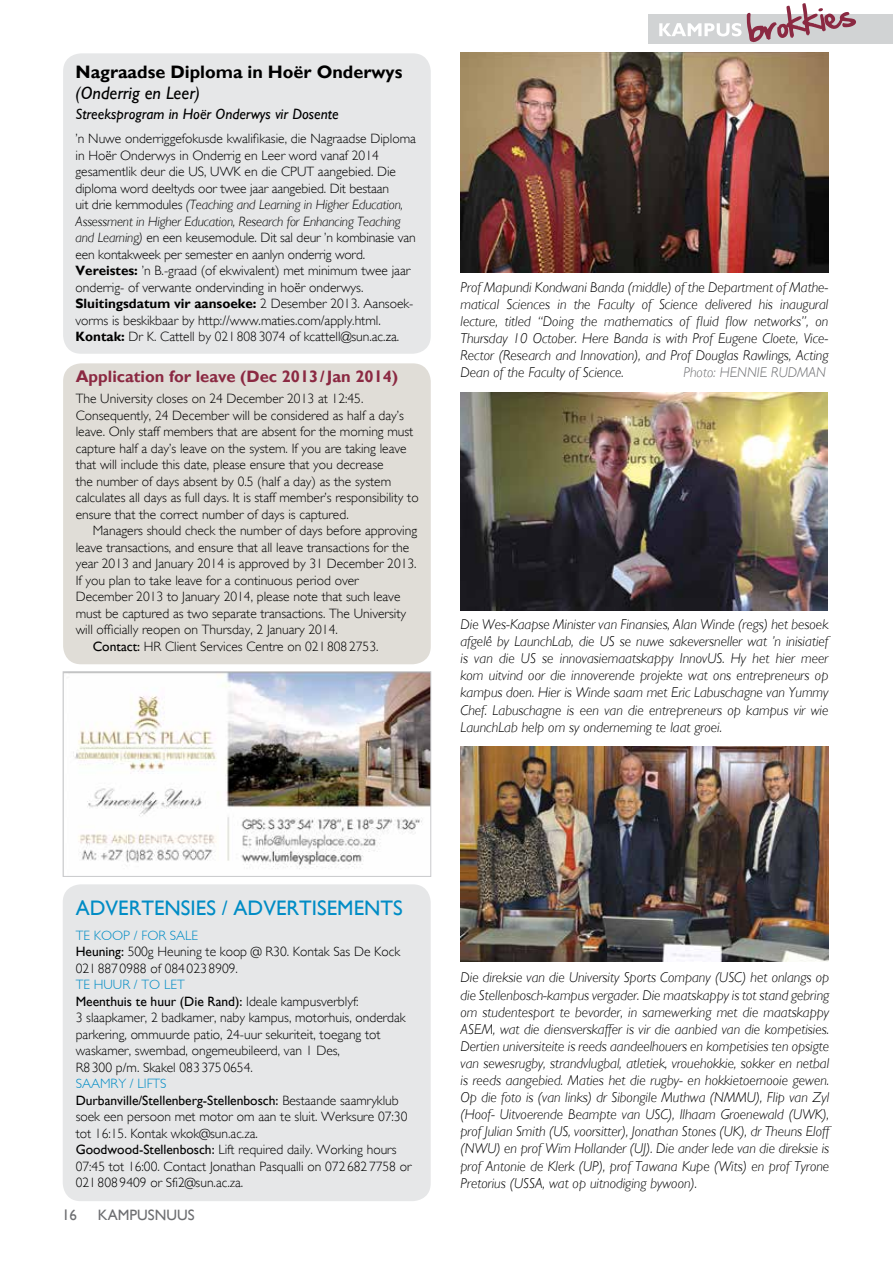
<style>
.page{position:relative;width:893px;height:1263px;background:#fff}
.page>*{position:absolute;margin:0;border:0;box-sizing:border-box;transform-origin:0 0}
.t1{font:21px "Gill Sans";color:#008cc5}
.t2{font:700 18px "Gill Sans";color:#000}
.t3{font:italic 18px "Gill Sans";color:#000}
.t4{font:700 16.5px "Gill Sans";color:#8b2942}
.t5{font:italic 15px "Gill Sans";color:#000}
.t6{font:15px "Gill Sans";color:#6d6e71}
.t7{font:italic 300 14.25px/17.1px "Gill Sans";color:#000;text-align:justify}
.t8{font:italic 300 14.25px "Gill Sans";color:#6d6e71}
.t9{font:300 13.5px/16.5px "Gill Sans";color:#000}
.t10{font:300 13.5px/16.5px "Gill Sans";color:#000}
.s1{font-style:italic}
.s2{font-weight:700}
.s3{font-weight:400}
.s4{color:#008cc5}
</style>
<div class="page">
<div style="left:63px;top:363px;width:368px;height:301px;background:#e0ddd7;border-radius:18px"></div>
<div style="left:63px;top:53px;width:368px;height:301px;background:#e6e7e8;border-radius:18px"></div>
<div style="left:63px;top:884px;width:368px;height:317px;background:#e6e7e8;border-radius:18px"></div>
<div style="left:648px;top:14px;width:244px;height:30px;background:#d1d3d4"></div>
<svg style="left:659px;top:3px;width:197px;height:39px"></svg>
<img style="left:65px;top:673px;width:364px;height:196px">
<div style="left:63px;top:671px;width:368px;height:206px;border:1px solid #c9cacc"></div>
<img style="left:460px;top:52px;width:368px;height:221px">
<img style="left:460px;top:392px;width:367px;height:218px">
<img style="left:460px;top:746px;width:368px;height:215px">
<h2 class="t2" style="left:75px;top:61px;width:328px">Nagraadse Diploma in Hoër Onderwys</h2>
<h2 class="t3" style="left:75px;top:82px;width:126px">(Onderrig en Leer)</h2>
<p class="t5" style="left:75px;top:105px;width:264px">Streeksprogram in Hoër Onderwys vir Dosente</p>
<p class="t9" style="left:75px;top:130px;width:342px">’n Nuwe onderriggefokusde kwalifikasie, die Nagraadse Diploma in Hoër Onderwys in Onderrig en Leer word vanaf 2014 gesamentlik deur die US, UWK en die CPUT aangebied. Die diploma word deeltyds oor twee jaar aangebied. Dit bestaan<br>uit drie kernmodules <span class="s1">(Teaching and Learning in Higher Education, Assessment in Higher Education, Research for Enhancing Teaching and Learning)</span> en een keusemodule. Dit sal deur ’n kombinasie van een kontakweek per semester en aanlyn onderrig word.<br><span class="s2">Vereistes:</span> ’n B.-graad (of ekwivalent) met minimum twee jaar onderrig- of verwante ondervinding in hoër onderwys. <span class="s2">sluitingsdatum vir aansoeke:</span> 2 Desember 2013. Aansoek&shy;vorms is beskikbaar by http://www.maties.com/apply.html.<br><span class="s2">Kontak:</span> Dr K. Cattell by 0218083074 of kcattell@sun.ac.za.</p>
<p class="t4" style="left:76px;top:367px;width:324px">application for leave (Dec 2013/Jan 2014)</p>
<p class="t9" style="left:76px;top:390px;width:344px">The University closes on 24 December 2013 at 12:45.<br>Consequently, 24 December will be considered as half a day’s leave. Only staff members that are absent for the morning must capture half a day’s leave on the system. If you are taking leave that will include this date, please ensure that you decrease<br>the number of days absent by 0.5 (half a day) as the system calculates all days as full days. It is staff member’s responsibility to ensure that the correct number of days is captured.</p>
<p class="t9" style="left:93px;top:522px;width:326px">Managers should check the number of days before approving</p>
<p class="t9" style="left:76px;top:539px;width:335px">leave transactions, and ensure that all leave transactions for the</p>
<p class="t9" style="left:76px;top:555px;width:342px">year 2013 and January 2014 is approved by 31 December 2013.</p>
<p class="t9" style="left:76px;top:572px;width:284px">If you plan to take leave for a continuous period over</p>
<p class="t9" style="left:76px;top:588px;width:326px">December 2013 to January 2014, please note that such leave</p>
<p class="t9" style="left:76px;top:605px;width:332px">must be captured as two separate transactions. The University</p>
<p class="t9" style="left:76px;top:621px;width:264px">will officially reopen on Thursday, 2 January 2014.</p>
<p class="t9" style="left:93px;top:638px;width:287px"><span class="s3">Contact:</span> HR Client Services Centre on 0218082753.</p>
<p class="t7" style="left:460px;top:278px;width:369px">Prof Mapundi Kondwani Banda (middle) of the Department of Mathe&shy;matical Sciences in the Faculty of Science delivered his inaugural lecture, titled “Doing the mathematics of fluid flow networks”, on Thursday 10 October. Here Banda is with Prof Eugene Cloete, Vice-Rector (Research and Innovation), and Prof Douglas Rawlings, Acting Dean of the Faculty of Science.</p>
<p class="t8" style="left:683px;top:364px;width:144px">Photo: HENNIE RUDMAN</p>
<p class="t7" style="left:460px;top:616px;width:369px">Die Wes-Kaapse Minister van Finansies, Alan Winde (regs) het besoek afgelê by LaunchLab, die US se nuwe sakeversneller wat ’n inisiatief is van die US se innovasiemaatskappy InnovUS. Hy het hier meer kom uitvind oor die innoverende projekte wat ons entrepreneurs op kampus doen. Hier is Winde saam met Eric Labuschagne van Yummy Chef. Labuschagne is een van die entrepreneurs op kampus vir wie LaunchLab help om sy onderneming te laat groei.</p>
<h1 class="t1" style="left:76px;top:895px;width:329px">ADVERTENSIES / ADVERTISEMENTS</h1>
<p class="t10" style="left:76px;top:927px;width:326px"><span class="s4">TE KOOP / FOR SaLE<br></span><span class="s3">Heuning:</span> 500g Heuning te koop @ R30. Kontak Sas de Kock<br>021887 0988 of 084023 8909.</p>
<p class="t10" style="left:76px;top:977px;width:331px"><span class="s4">TE HuuR / TO LET<br></span><span class="s3">Meenthuis te huur (Die Rand):</span> ideale kampusverblyf:<br>3 slaapkamer, 2 badkamer, naby kampus, motorhuis, onderdak parkering, ommuurde patio, 24-uur sekuriteit, toegang tot waskamer, swembad, ongemeubileerd, van 1 des,<br>R8300 p/m. Skakel 0833750654.</p>
<p class="t10" style="left:76px;top:1076px;width:337px"><span class="s4">SaaMRY / LiFTS<br></span><span class="s3">Durbanville/Stellenberg-Stellenbosch:</span> Bestaande saamryklub soek een persoon met motor om aan te sluit. Werksure 07:30 tot 16:15. Kontak wkok@sun.ac.za.<br><span class="s3">Goodwood-Stellenbosch:</span> Lift required daily. Working hours 07:45 tot 16:00. Contact Jonathan Pasqualli on 0726827758 or 0218089409 or Sfi2@sun.ac.za.</p>
<p class="t6" style="left:62px;top:1206px;width:16px">16</p>
<p class="t6" style="left:98px;top:1206px;width:98px">KAMPUSNUUS</p>
<p class="t7" style="left:460px;top:969px;width:370px">Die direksie van die University Sports Company (USC) het onlangs op die Stellenbosch-kampus vergader. Die maatskappy is tot stand gebring om studentesport te bevorder, in samewerking met die maatskappy ASEM, wat die diensverskaffer is vir die aanbied van die kompetisies.<br>Dertien universiteite is reeds aandeelhouers en kompetisies ten opsigte van sewesrugby, strandvlugbal, atletiek, vrouehokkie, sokker en netbal is reeds aangebied. Maties het die rugby- en hokkietoernooie gewen.<br>Op die foto is (van links) dr Sibongile Muthwa (NMMU), Flip van Zyl (Hoof- Uitvoerende Beampte van USC), Ilhaam Groenewald (UWK), prof Julian Smith (US, voorsitter), Jonathan Stones (UK), dr Theuns Eloff (NWU) en prof Wim Hollander (UJ). Die ander lede van die direksie is prof Antonie de Klerk (UP), prof Tawana Kupe (Wits) en prof Tyrone Pretorius (USSA, wat op uitnodiging bywoon).</p>
</div>
